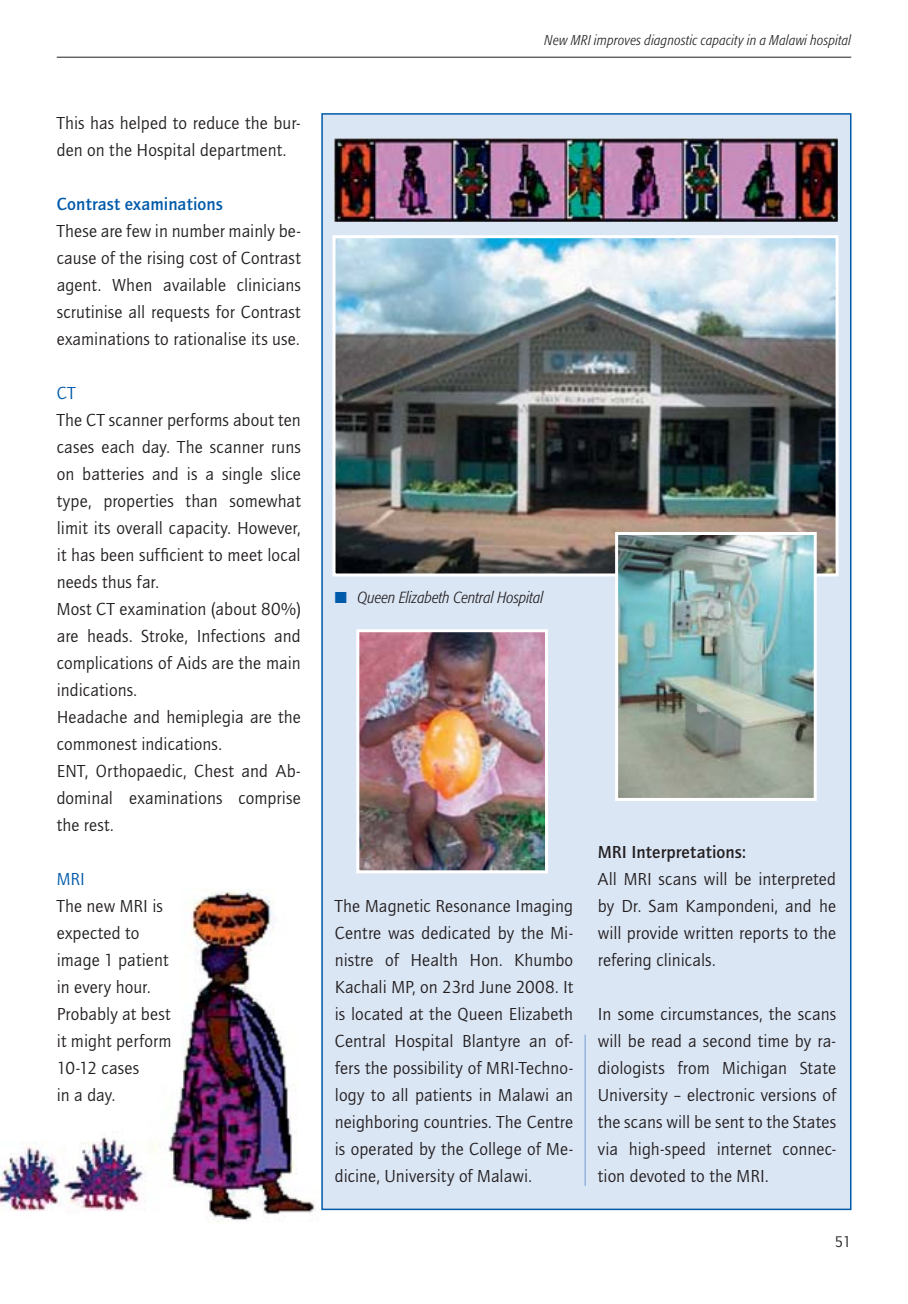
<style>
.page{position:relative;width:908px;height:1304px;background:#fff}
.page>*{position:absolute;margin:0;border:0;box-sizing:border-box;transform-origin:0 0}
.t1{font:18px/27px "Quay";letter-spacing:.005em;color:#231f20;text-align:justify}
.t2{font:700 18px "Quay";letter-spacing:.005em;color:#005aaa}
.t3{font:700 18px "Quay";letter-spacing:.01em;color:#231f20}
.t4{font:18px "Quay";color:#005aaa}
.t5{font:italic 300 condensed 16px "Formata";color:#231f20}
.t6{font:16px "Quay";color:#231f20}
.t7{font:italic 300 condensed 14px "Formata";letter-spacing:.025em;color:#231f20}
.s1{color:#005aaa}
</style>
<div class="page">
<hr style="left:57px;top:57px;width:793px;height:1px;background:#231f20">
<div style="left:322px;top:114px;width:528px;height:1095px;background:#dbe6f5"></div>
<hr style="left:584px;top:1035px;width:1px;height:151px;background:#95b5df">
<img style="left:334px;top:138px;width:503px;height:84px">
<img style="left:336px;top:239px;width:498px;height:333px">
<div style="left:332px;top:235px;width:506px;height:341px;border:3px solid #fff"></div>
<img style="left:360px;top:633px;width:183px;height:236px">
<div style="left:356px;top:629px;width:191px;height:244px;border:3px solid #fff"></div>
<img style="left:0;top:889px;width:316px;height:333px">
<img style="left:618px;top:536px;width:194px;height:261px">
<div style="left:614px;top:532px;width:202px;height:269px;border:3px solid #fff"></div>
<p class="t1" style="left:57px;top:111px;width:245px">This has helped to reduce the bur&shy;den on the Hospital department.</p>
<p class="t2" style="left:57px;top:197px;width:167px">Contrast examinations</p>
<p class="t1" style="left:57px;top:219px;width:245px">These are few in number mainly be&shy;cause of the rising cost of Contrast agent. When available clinicians scrutinise all requests for Contrast examinations to rationalise its use.</p>
<p class="t4" style="left:57px;top:386px;width:20px">CT</p>
<p class="t1" style="left:57px;top:408px;width:245px;text-align:left">The CT scanner performs about ten cases each day. The scanner runs on batteries and is a single slice type, properties than somewhat limit its overall capacity. However, it has been sufficient to meet local needs thus far.<br>Most CT examination (about 80%) are heads. Stroke, Infections and complications of Aids are the main indications.<br>Headache and hemiplegia are the commonest indications.<br>ENT, Orthopaedic, Chest and Ab&shy;dominal examinations comprise the rest.</p>
<p class="t4" style="left:57px;top:872px;width:30px">MRI</p>
<p class="t1" style="left:57px;top:894px;width:116px;text-align:left">The new MRI is expected to image 1 patient in every hour.<br>Probably at best it might perform<br>10-12 cases<br>in a day.</p>
<p class="t7" style="left:544px;top:34px;width:308px">New MRI improves diagnostic capacity in a Malawi hospital</p>
<p class="t5" style="left:334px;top:591px;width:210px"><span class="s1">■</span> Queen Elizabeth Central Hospital</p>
<p class="t1" style="left:334px;top:894px;width:240px">The Magnetic Resonance Imaging Centre was dedicated by the Mi&shy;nistre of Health Hon. Khumbo Kachali MP, on 23rd June 2008. It is located at the Queen Elizabeth Central Hospital Blantyre an of&shy;fers the possibility of MRI-Techno&shy;logy to all patients in Malawi an neighboring countries. The Centre is operated by the College of Me&shy;dicine, University of Malawi.</p>
<p class="t3" style="left:597px;top:845px;width:150px">MRI Interpretations:</p>
<p class="t1" style="left:597px;top:867px;width:240px">All MRI scans will be interpreted by Dr. Sam Kampondeni, and he will provide written reports to the refering clinicals.</p>
<p class="t1" style="left:597px;top:1002px;width:240px">In some circumstances, the scans will be read a second time by ra&shy;diologists from Michigan State University – electronic versions of the scans will be sent to the States via high-speed internet connec&shy;tion devoted to the MRI.</p>
<p class="t6" style="left:834px;top:1235px;width:18px">51</p>
</div>
